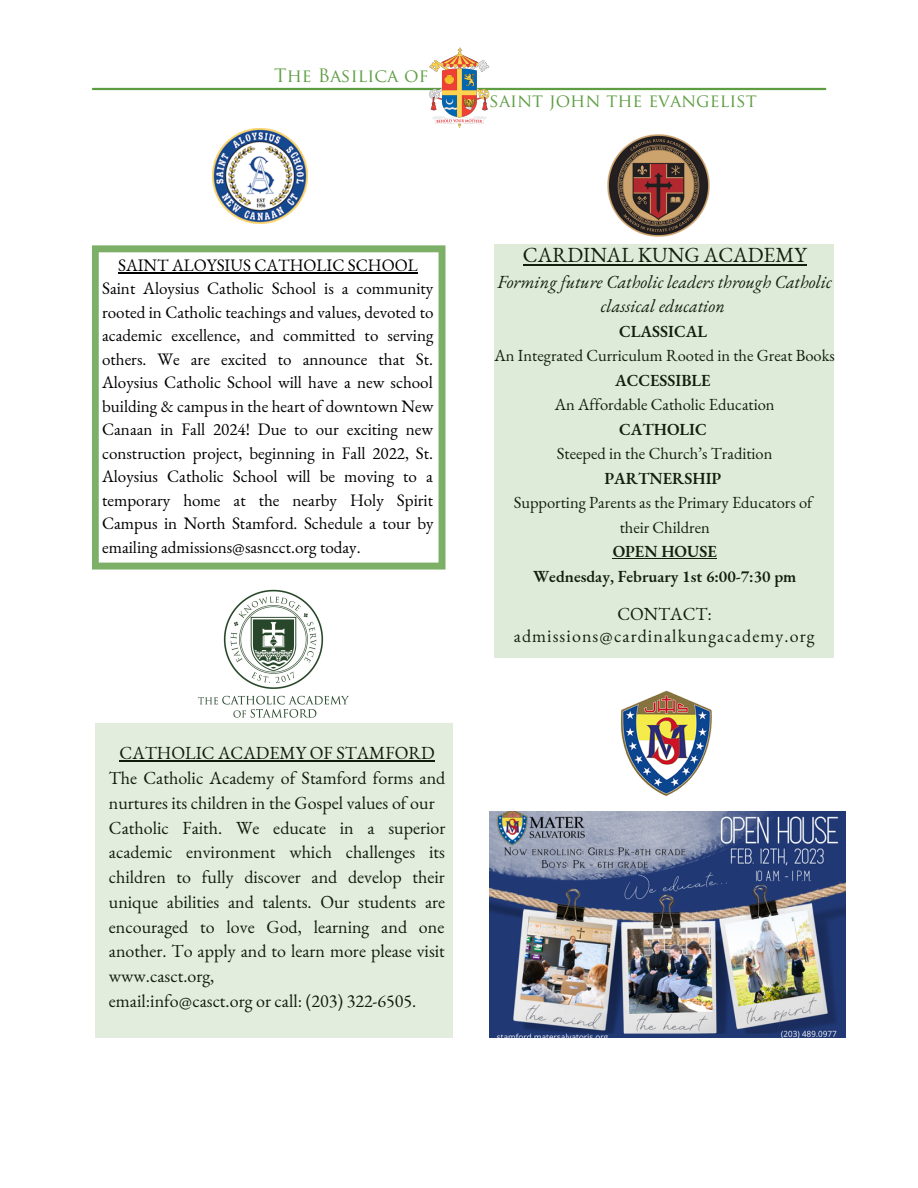
<style>
.page{position:relative;width:918px;height:1188px;background:#fff}
.page>*{position:absolute;margin:0;border:0;box-sizing:border-box;transform-origin:0 0}
.t1{font:21px "EB Garamond";color:#000}
.t2{font:18px/24.8px "EB Garamond";color:#000}
.t3{font:italic 18px/24.5px "EB Garamond";color:#000;text-align:center}
.t4{font:18px/21.9px "EB Garamond";letter-spacing:.06em;color:#000;text-align:center}
.t5{font:18px "Trajan Pro";color:#5d9d42}
.t6{font:17.1px/23.4px "EB Garamond";color:#000}
.t7{font:16.5px/24.5px "EB Garamond";color:#000;text-align:center}
.t8{font:600 16.5px/24.5px "EB Garamond";color:#000;text-align:center}
</style>
<div class="page">
<hr style="left:93px;top:88px;width:732px;height:2px;background:#5d9d42">
<img style="left:428px;top:48px;width:61px;height:80px">
<img style="left:212px;top:128px;width:96px;height:96px">
<svg style="left:92px;top:245px;width:354px;height:325px"></svg>
<img style="left:620px;top:690px;width:92px;height:106px">
<hr style="left:118px;top:272px;width:300px;height:1px;background:#000">
<img style="left:198px;top:589px;width:151px;height:129px">
<img style="left:607px;top:134px;width:103px;height:103px">
<div style="left:494px;top:245px;width:340px;height:413px;background:#deebd9"></div>
<img style="left:490px;top:811px;width:355px;height:226px">
<div style="left:96px;top:723px;width:357px;height:314px;background:#e2eddd"></div>
<p class="t5" style="left:274px;top:68px;width:156px">The Basilica of</p>
<p class="t5" style="left:490px;top:93px;width:269px">saint john the evangelist</p>
<p class="t6" style="left:102px;top:253px;width:333px;text-indent:16px">SAINT ALOYSIUS CATHOLIC SCHOOL Saint Aloysius Catholic School is a community rooted in Catholic teachings and values, devoted to academic excellence, and committed to serving others. We are excited to announce that St.<br>Aloysius Catholic School will have a new school building &amp; campus in the heart of downtown New Canaan in Fall 2024! Due to our exciting new construction project, beginning in Fall 2022, St.<br>Aloysius Catholic School will be moving to a temporary home at the nearby Holy Spirit Campus in North Stamford. Schedule a tour by emailing admissions@sasncct.org today.</p>
<p class="t2" style="left:109px;top:741px;width:338px;text-indent:11px">CATHOLIC ACADEMY OF STAMFORD The Catholic Academy of Stamford forms and nurtures its children in the Gospel values of our Catholic Faith. We educate in a superior academic environment which challenges its children to fully discover and develop their unique abilities and talents. Our students are encouraged to love God, learning and one another. To apply and to learn more please visit www.casct.org,<br>email:info@casct.org or call: (203) 322-6505.</p>
<p class="t1" style="left:523px;top:241px;width:285px">CARDINAL KUNG ACADEMY</p>
<p class="t3" style="left:498px;top:269px;width:336px">Forming future Catholic leaders through Catholic classical education</p>
<p class="t8" style="left:619px;top:319px;width:89px">CLASSICAL</p>
<p class="t7" style="left:495px;top:343px;width:342px">An Integrated Curriculum Rooted in the Great Books</p>
<p class="t8" style="left:615px;top:368px;width:97px">ACCESSIBLE</p>
<p class="t7" style="left:555px;top:392px;width:221px">An Affordable Catholic Education</p>
<p class="t8" style="left:619px;top:417px;width:89px">CATHOLIC</p>
<p class="t7" style="left:557px;top:441px;width:217px">Steeped in the Church’s Tradition</p>
<p class="t8" style="left:604px;top:466px;width:118px">PARTNERSHIP</p>
<p class="t7" style="left:514px;top:490px;width:300px">Supporting Parents as the Primary Educators of their Children</p>
<p class="t8" style="left:533px;top:539px;width:265px">OPEN HOUSE<br>Wednesday, February 1st 6:00-7:30 pm</p>
<p class="t4" style="left:514px;top:603px;width:302px">CONTACT: admissions@cardinalkungacademy.org</p>
</div>
